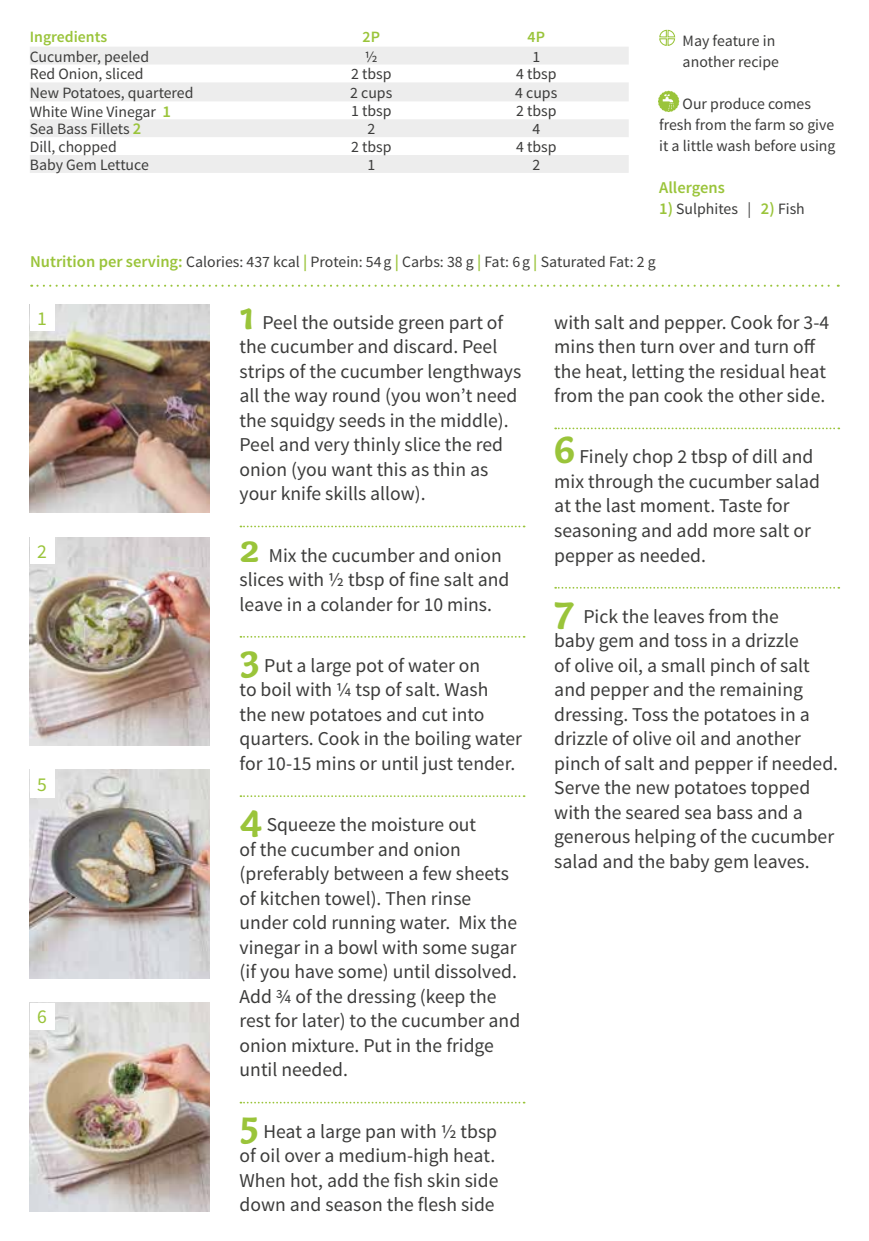
<style>
.page{position:relative;width:869px;height:1241px;background:#fff}
.page>*{position:absolute;margin:0;border:0;box-sizing:border-box;transform-origin:0 0}
.t1{font:19.6px/24.5px "Source Sans Pro";color:#3c3c3b}
.t2{font:19.6px "Source Sans Pro";color:#9ac43a}
.t3{font:600 16.45px "Source Sans Pro";color:#9ac43a}
.t4{font:15.75px/21px "Source Sans Pro";color:#3c3c3b}
.t5{font:600 15.75px "Source Sans Pro";color:#9ac43a}
.s1{font-weight:600;font-size:16.45px;color:#9ac43a}
.s2{font-family:"Capucine Basic";font-weight:700;font-size:41.12px;color:#9ac43a}
</style>
<div class="page">
<img style="left:30px;top:1002px;width:180px;height:208px">
<img style="left:30px;top:769px;width:180px;height:209px">
<img style="left:30px;top:304px;width:180px;height:208px">
<img style="left:30px;top:537px;width:180px;height:208px">
<svg style="left:240px;top:525px;width:284px;height:2px"></svg>
<svg style="left:240px;top:636px;width:284px;height:1px"></svg>
<svg style="left:240px;top:795px;width:284px;height:2px"></svg>
<svg style="left:240px;top:1101px;width:284px;height:2px"></svg>
<svg style="left:555px;top:427px;width:283px;height:2px"></svg>
<svg style="left:555px;top:587px;width:283px;height:1px"></svg>
<svg style="left:31px;top:284px;width:807px;height:3px"></svg>
<svg style="left:659px;top:29px;width:16px;height:17px"></svg>
<svg style="left:30px;top:47px;width:598px;height:90px;fill:#ededed"></svg>
<div style="left:30px;top:155px;width:598px;height:18px;background:#ededed"></div>
<div style="left:30px;top:304px;width:25px;height:26px;background:#fff"></div>
<div style="left:30px;top:537px;width:25px;height:26px;background:#fff"></div>
<div style="left:30px;top:769px;width:25px;height:29px;background:#fff"></div>
<div style="left:30px;top:1002px;width:25px;height:27px;background:#fff"></div>
<svg style="left:658px;top:91px;width:21px;height:21px"></svg>
<p class="t5" style="left:30px;top:26px;width:79px">Ingredients</p>
<p class="t5" style="left:362px;top:26px;width:19px">2P</p>
<p class="t5" style="left:527px;top:26px;width:19px">4P</p>
<p class="t4" style="left:30px;top:46px;width:121px">Cucumber, peeled</p>
<p class="t4" style="left:365px;top:46px;width:14px">½</p>
<p class="t4" style="left:532px;top:46px;width:9px">1</p>
<p class="t4" style="left:30px;top:64px;width:115px">Red Onion, sliced</p>
<p class="t4" style="left:351px;top:64px;width:42px">2 tbsp</p>
<p class="t4" style="left:516px;top:64px;width:42px">4 tbsp</p>
<p class="t4" style="left:30px;top:82px;width:165px">New Potatoes, quartered</p>
<p class="t4" style="left:350px;top:82px;width:44px">2 cups</p>
<p class="t4" style="left:515px;top:82px;width:44px">4 cups</p>
<p class="t4" style="left:30px;top:101px;width:142px">White Wine Vinegar <span class="s1">1</span></p>
<p class="t4" style="left:351px;top:101px;width:42px">1 tbsp</p>
<p class="t4" style="left:516px;top:101px;width:42px">2 tbsp</p>
<p class="t4" style="left:30px;top:119px;width:113px">Sea Bass Fillets <span class="s1">2</span></p>
<p class="t4" style="left:367px;top:119px;width:9px">2</p>
<p class="t4" style="left:532px;top:119px;width:9px">4</p>
<p class="t4" style="left:30px;top:136px;width:88px">Dill, chopped</p>
<p class="t4" style="left:351px;top:136px;width:42px">2 tbsp</p>
<p class="t4" style="left:516px;top:136px;width:42px">4 tbsp</p>
<p class="t4" style="left:30px;top:154px;width:120px">Baby Gem Lettuce</p>
<p class="t4" style="left:367px;top:154px;width:9px">1</p>
<p class="t4" style="left:532px;top:154px;width:9px">2</p>
<p class="t4" style="left:682px;top:30px;width:98px">May feature in another recipe</p>
<p class="t4" style="left:659px;top:93px;width:178px;text-align:center">Our produce comes<br>fresh from the farm so give it a little wash before using</p>
<p class="t3" style="left:659px;top:177px;width:67px">Allergens</p>
<p class="t4" style="left:659px;top:198px;width:147px"><span class="s1">1)</span> Sulphites | <span class="s1">2)</span> Fish</p>
<p class="t4" style="left:30px;top:252px;width:627px"><span class="s1">Nutrition per serving:</span> Calories: 437 kcal <span class="s1">|</span> Protein: 54g <span class="s1">|</span> Carbs: 38 g <span class="s1">|</span> Fat: 6g <span class="s1">|</span> Saturated Fat: 2 g</p>
<p class="t2" style="left:37px;top:306px;width:11px">1</p>
<p class="t2" style="left:37px;top:539px;width:11px">2</p>
<p class="t2" style="left:37px;top:772px;width:11px">5</p>
<p class="t2" style="left:37px;top:1004px;width:11px">6</p>
<p class="t1" style="left:239px;top:310px;width:283px"><span class="s2">1</span> Peel the outside green part of the cucumber and discard. Peel strips of the cucumber lengthways all the way round (you won’t need the squidgy seeds in the middle).<br>Peel and very thinly slice the red onion (you want this as thin as your knife skills allow).</p>
<p class="t1" style="left:239px;top:543px;width:271px"><span class="s2">2</span> Mix the cucumber and onion slices with ½ tbsp of fine salt and leave in a colander for 10 mins.</p>
<p class="t1" style="left:239px;top:653px;width:284px"><span class="s2">3</span> Put a large pot of water on<br>to boil with ¼ tsp of salt. Wash<br>the new potatoes and cut into quarters. Cook in the boiling water for 10-15 mins or until just tender.</p>
<p class="t1" style="left:239px;top:812px;width:282px"><span class="s2">4</span> Squeeze the moisture out<br>of the cucumber and onion (preferably between a few sheets of kitchen towel). Then rinse under cold running water. Mix the vinegar in a bowl with some sugar (if you have some) until dissolved.<br>Add ¾ of the dressing (keep the rest for later) to the cucumber and onion mixture. Put in the fridge until needed.</p>
<p class="t1" style="left:239px;top:1118px;width:260px"><span class="s2">5</span> Heat a large pan with ½ tbsp of oil over a medium-high heat.<br>When hot, add the fish skin side down and season the flesh side</p>
<p class="t1" style="left:554px;top:310px;width:276px">with salt and pepper. Cook for 3-4 mins then turn over and turn off the heat, letting the residual heat from the pan cook the other side.</p>
<p class="t1" style="left:554px;top:445px;width:267px"><span class="s2">6</span> Finely chop 2 tbsp of dill and mix through the cucumber salad at the last moment. Taste for seasoning and add more salt or pepper as needed.</p>
<p class="t1" style="left:554px;top:604px;width:285px"><span class="s2">7</span> Pick the leaves from the<br>baby gem and toss in a drizzle<br>of olive oil, a small pinch of salt and pepper and the remaining dressing. Toss the potatoes in a drizzle of olive oil and another pinch of salt and pepper if needed.<br>Serve the new potatoes topped with the seared sea bass and a generous helping of the cucumber salad and the baby gem leaves.</p>
</div>
